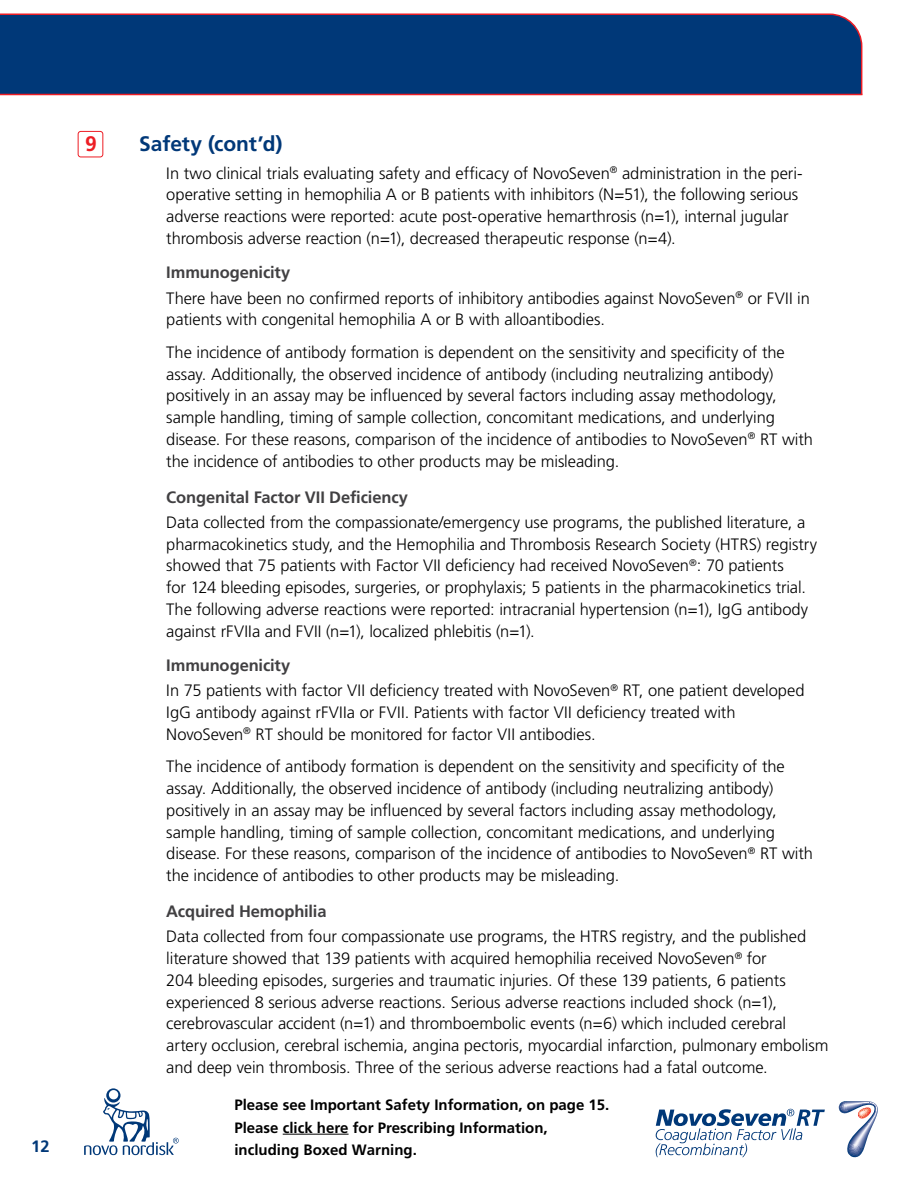
<style>
.page{position:relative;width:918px;height:1188px;background:#fff}
.page>*{position:absolute;margin:0;border:0;box-sizing:border-box;transform-origin:0 0}
.t1{font:700 21px "Frutiger LT Std";letter-spacing:-.005em;color:#003878}
.t2{font:700 21px "Frutiger LT Std";color:#ed1d24}
.t3{font:300 16.5px/21.8px "Frutiger LT Std";letter-spacing:-.005em;color:#000}
.t4{font:700 16.5px "Frutiger LT Std";letter-spacing:-.01em;color:#414042}
.t5{font:700 16.5px "Frutiger LT Std";color:#003878}
.t6{font:700 15px/22.5px "Frutiger LT Std";color:#000}
.s1{font-weight:700;color:#414042}
</style>
<div class="page">
<svg style="left:84px;top:1088px;width:95px;height:67px"></svg>
<svg style="left:656px;top:1109px;width:169px;height:48px"></svg>
<svg style="left:839px;top:1101px;width:39px;height:56px"></svg>
<hr style="left:283px;top:1134px;width:66px;height:1px;background:#000">
<div style="left:0;top:13px;width:863px;height:83px;background:#003878"></div>
<hr style="left:0;top:94px;width:862px;height:1px;background:#ed1d24">
<div style="left:78px;top:131px;width:25px;height:26px;border:1px solid #ed1d24;border-radius:3px"></div>
<p class="t5" style="left:31px;top:1136px;width:20px">12</p>
<p class="t2" style="left:85px;top:132px;width:13px">9</p>
<p class="t1" style="left:139px;top:132px;width:145px">Safety (cont’d)</p>
<p class="t3" style="left:166px;top:162px;width:638px">In two clinical trials evaluating safety and efficacy of NovoSeven<sup>®</sup> administration in the peri&shy;operative setting in hemophilia A or B patients with inhibitors (N=51), the following serious adverse reactions were reported: acute post-operative hemarthrosis (n=1), internal jugular thrombosis adverse reaction (n=1), decreased therapeutic response (n=4).</p>
<p class="t3" style="left:166px;top:260px;width:645px;line-height:25.2px"><span class="s1">Immunogenicity<br></span>There have been no confirmed reports of inhibitory antibodies against NovoSeven<sup>®</sup> or FVII in</p>
<p class="t3" style="left:166px;top:304px;width:620px;line-height:32.5px">patients with congenital hemophilia A or B with alloantibodies.<br>The incidence of antibody formation is dependent on the sensitivity and specificity of the</p>
<p class="t3" style="left:166px;top:363px;width:648px">assay. Additionally, the observed incidence of antibody (including neutralizing antibody) positively in an assay may be influenced by several factors including assay methodology, sample handling, timing of sample collection, concomitant medications, and underlying disease. For these reasons, comparison of the incidence of antibodies to NovoSeven<sup>®</sup> RT with the incidence of antibodies to other products may be misleading.</p>
<p class="t4" style="left:166px;top:487px;width:243px">Congenital Factor VII Deficiency</p>
<p class="t3" style="left:166px;top:512px;width:652px">Data collected from the compassionate/emergency use programs, the published literature, a pharmacokinetics study, and the Hemophilia and Thrombosis Research Society (HTRS) registry showed that 75 patients with Factor VII deficiency had received NovoSeven<sup>®</sup>: 70 patients<br>for 124 bleeding episodes, surgeries, or prophylaxis; 5 patients in the pharmacokinetics trial.<br>The following adverse reactions were reported: intracranial hypertension (n=1), IgG antibody against rFVIIa and FVII (n=1), localized phlebitis (n=1).</p>
<p class="t3" style="left:166px;top:653px;width:640px;line-height:25.2px"><span class="s1">Immunogenicity<br></span>In 75 patients with factor VII deficiency treated with NovoSeven<sup>®</sup> RT, one patient developed</p>
<p class="t3" style="left:166px;top:702px;width:571px">IgG antibody against rFVIIa or FVII. Patients with factor VII deficiency treated with<br>NovoSeven<sup>®</sup> RT should be monitored for factor VII antibodies.</p>
<p class="t3" style="left:166px;top:756px;width:648px">The incidence of antibody formation is dependent on the sensitivity and specificity of the assay. Additionally, the observed incidence of antibody (including neutralizing antibody) positively in an assay may be influenced by several factors including assay methodology, sample handling, timing of sample collection, concomitant medications, and underlying disease. For these reasons, comparison of the incidence of antibodies to NovoSeven<sup>®</sup> RT with the incidence of antibodies to other products may be misleading.</p>
<p class="t4" style="left:166px;top:902px;width:162px">Acquired Hemophilia</p>
<p class="t3" style="left:166px;top:926px;width:664px">Data collected from four compassionate use programs, the HTRS registry, and the published literature showed that 139 patients with acquired hemophilia received NovoSeven<sup>®</sup> for<br>204 bleeding episodes, surgeries and traumatic injuries. Of these 139 patients, 6 patients experienced 8 serious adverse reactions. Serious adverse reactions included shock (n=1), cerebrovascular accident (n=1) and thromboembolic events (n=6) which included cerebral artery occlusion, cerebral ischemia, angina pectoris, myocardial infarction, pulmonary embolism and deep vein thrombosis. Three of the serious adverse reactions had a fatal outcome.</p>
<p class="t6" style="left:234px;top:1094px;width:377px">Please see Important Safety Information, on page 15.<br>Please click here for Prescribing Information, including Boxed Warning.</p>
</div>
